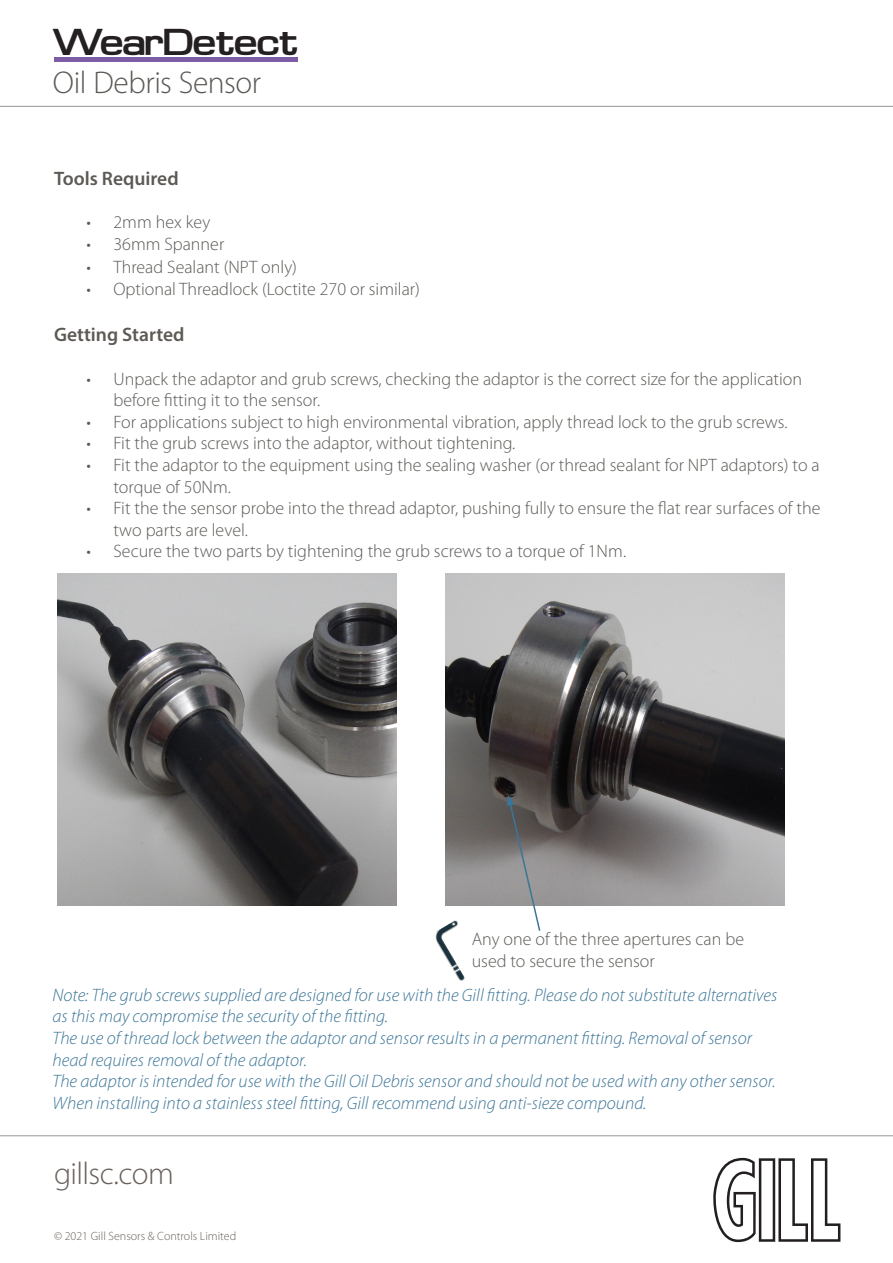
<style>
.page{position:relative;width:893px;height:1263px;background:#fff}
.page>*{position:absolute;margin:0;border:0;box-sizing:border-box;transform-origin:0 0}
.t1{font:39.6px "Waukegan ME Extend";color:#241f21;scale:1.04 1}
.t2{font:300 31.5px "Myriad Pro";letter-spacing:-.01em;color:#5c5955}
.t3{font:300 31.5px "Myriad Pro";letter-spacing:-.02em;color:#6a605a}
.t4{font:600 19.5px "Myriad Pro";color:#5d5a56}
.t5{font:300 18px/21.6px "Myriad Pro";color:#5d5a56}
.Body_-_New{font:italic 300 18px/21.6px "Myriad Pro";color:#3c7697}
.t6{font:300 12px "Myriad Pro";color:#6a605a}
</style>
<div class="page">
<div style="left:54px;top:57px;width:244px;height:5px;background:#7d5ca6"></div>
<hr style="left:0;top:106px;width:893px;height:1px;background:#939598">
<svg style="left:713px;top:1158px;width:127px;height:84px"></svg>
<hr style="left:0;top:1135px;width:893px;height:1px;background:#939598">
<img style="left:57px;top:574px;width:339px;height:331px">
<img style="left:445px;top:574px;width:339px;height:331px">
<svg style="left:507px;top:795px;width:34px;height:136px"></svg>
<img style="left:435px;top:920px;width:30px;height:61px">
<h1 class="t1" style="left:52px;top:29px;width:238px">WearDetect</h1>
<h2 class="t2" style="left:53px;top:64px;width:210px">Oil Debris Sensor</h2>
<p class="t4" style="left:54px;top:166px;width:126px">Tools Required</p>
<p class="t5" style="left:87px;top:211px;width:125px">• 2mm hex key</p>
<p class="t5" style="left:87px;top:233px;width:139px">• 36mm Spanner</p>
<p class="t5" style="left:87px;top:256px;width:212px">• Thread Sealant (NPT only)</p>
<p class="t5" style="left:87px;top:278px;width:335px">• Optional Threadlock (Loctite 270 or similar)</p>
<p class="t4" style="left:54px;top:322px;width:132px">Getting Started</p>
<p class="t5" style="left:114px;top:368px;width:690px;text-indent:-27px">• Unpack the adaptor and grub screws, checking the adaptor is the correct size for the application before fitting it to the sensor.</p>
<p class="t5" style="left:87px;top:411px;width:703px">• For applications subject to high environmental vibration, apply thread lock to the grub screws.</p>
<p class="t5" style="left:87px;top:432px;width:430px">• Fit the grub screws into the adaptor, without tightening.</p>
<p class="t5" style="left:114px;top:454px;width:708px;text-indent:-27px">• Fit the adaptor to the equipment using the sealing washer (or thread sealant for NPT adaptors) to a torque of 50Nm.</p>
<p class="t5" style="left:114px;top:497px;width:708px;text-indent:-27px">• Fit the the sensor probe into the thread adaptor, pushing fully to ensure the flat rear surfaces of the two parts are level.</p>
<p class="t5" style="left:87px;top:540px;width:541px">• Secure the two parts by tightening the grub screws to a torque of 1Nm.</p>
<p class="t5" style="left:472px;top:928px;width:274px">Any one of the three apertures can be used to secure the sensor</p>
<p class="Body_-_New" style="left:52px;top:984px;width:726px">Note: The grub screws supplied are designed for use with the Gill fitting. Please do not substitute alternatives as this may compromise the security of the fitting.</p>
<p class="Body_-_New" style="left:52px;top:1027px;width:701px">The use of thread lock between the adaptor and sensor results in a permanent fitting. Removal of sensor head requires removal of the adaptor.</p>
<p class="Body_-_New" style="left:52px;top:1070px;width:725px">The adaptor is intended for use with the Gill Oil Debris sensor and should not be used with any other sensor.</p>
<p class="Body_-_New" style="left:52px;top:1092px;width:595px">When installing into a stainless steel fitting, Gill recommend using anti-sieze compound.</p>
<h2 class="t3" style="left:54px;top:1155px;width:121px">gillsc.com</h2>
<p class="t6" style="left:54px;top:1228px;width:184px">© 2021 Gill Sensors &amp; Controls Limited</p>
</div>
